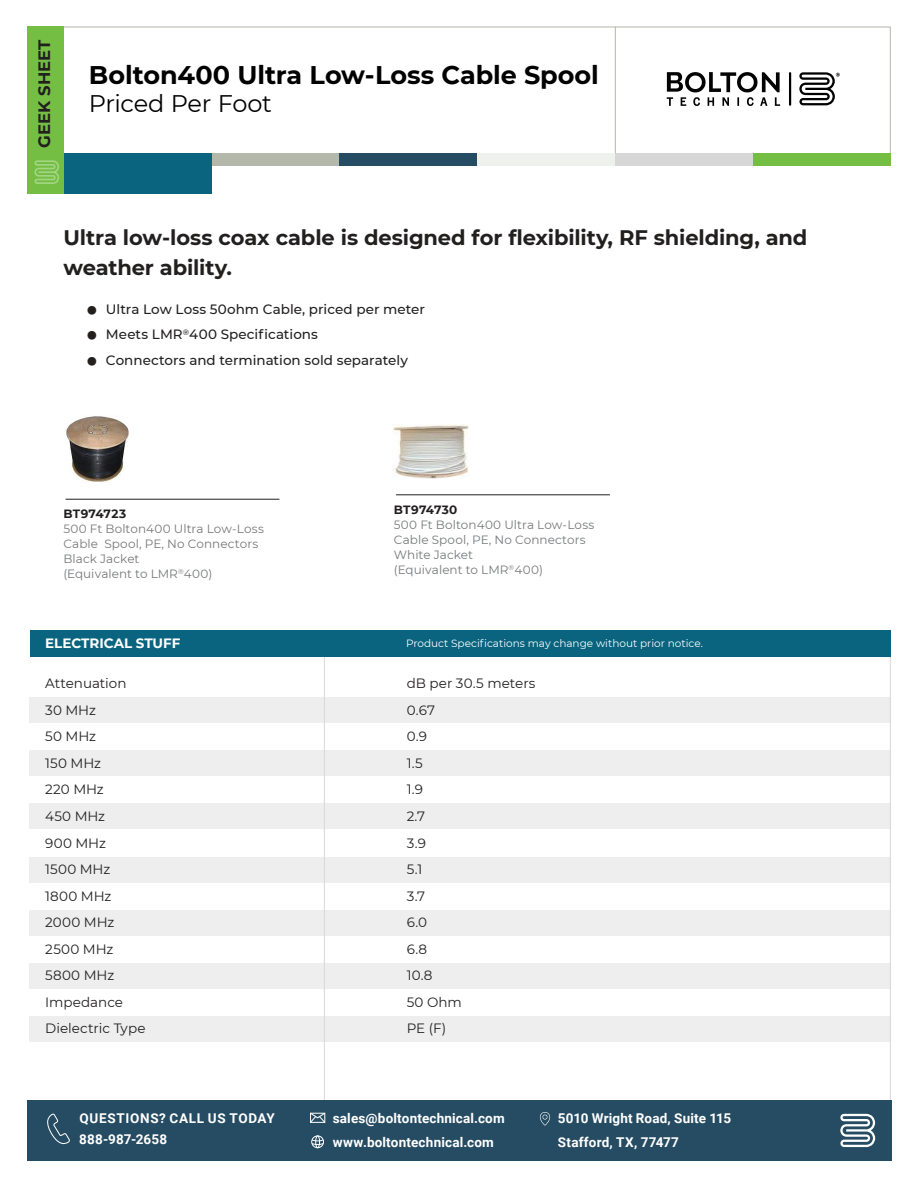
<style>
.page{position:relative;width:918px;height:1188px;background:#fff}
.page>*{position:absolute;margin:0;border:0;box-sizing:border-box;transform-origin:0 0}
.t1{font:700 34.5px "Montserrat";color:#221f1f}
.t2{font:700 25.5px "Montserrat";color:#010102}
.t3{font:24px "Montserrat";letter-spacing:-.015em;color:#010102}
.t4{font:700 21px/30px "Montserrat";letter-spacing:-.005em;color:#221f1f}
.t5{font:700 16.5px "Montserrat";letter-spacing:.005em;color:#221f1f}
.t6{font:13.5px "Montserrat";color:#221f1f}
.t7{font:500 13.5px "Montserrat";letter-spacing:.005em;color:#221f1f}
.t8{font:700 13.5px/24px "Roboto";letter-spacing:.015em;color:#fff}
.t9{font:700 13.5px/21px "Roboto";letter-spacing:.045em;color:#fff}
.t10{font:700 13.5px "Montserrat";color:#fff}
.t11{font:12px/15px "Montserrat";letter-spacing:.01em;color:#76787a}
.t12{font:700 12px "Montserrat";letter-spacing:.02em;color:#221f1f}
.t13{font:10.5px "Montserrat";color:#fff}
</style>
<div class="page">
<div style="left:30px;top:910px;width:861px;height:26px;background:#eee"></div>
<svg style="left:667px;top:72px;width:113px;height:34px"></svg>
<hr style="left:789px;top:72px;width:2px;height:34px;background:#010102">
<svg style="left:799px;top:72px;width:41px;height:33px"></svg>
<div style="left:201px;top:153px;width:138px;height:13px;background:#b3b8ab"></div>
<div style="left:63px;top:153px;width:149px;height:41px;background:#0a647f"></div>
<div style="left:339px;top:153px;width:138px;height:13px;background:#264c63"></div>
<div style="left:615px;top:153px;width:138px;height:13px;background:#d8d7d8"></div>
<div style="left:477px;top:153px;width:138px;height:13px;background:#eff2ec"></div>
<div style="left:753px;top:153px;width:138px;height:13px;background:#74bf43"></div>
<div style="left:27px;top:27px;width:36px;height:167px;background:#74bf43"></div>
<hr style="left:615px;top:27px;width:1px;height:126px;background:#b3b8ab">
<svg style="left:34px;top:160px;width:25px;height:24px"></svg>
<div style="left:30px;top:697px;width:861px;height:26px;background:#eee"></div>
<div style="left:30px;top:750px;width:861px;height:26px;background:#eee"></div>
<div style="left:30px;top:803px;width:861px;height:26px;background:#eee"></div>
<div style="left:30px;top:857px;width:861px;height:25px;background:#eee"></div>
<div style="left:30px;top:963px;width:861px;height:26px;background:#eee"></div>
<div style="left:30px;top:1016px;width:861px;height:26px;background:#eee"></div>
<hr style="left:890px;top:657px;width:1px;height:461px;background:#d8d8d8">
<hr style="left:324px;top:657px;width:1px;height:463px;background:#d8d8d8">
<div style="left:30px;top:630px;width:861px;height:27px;background:#0a647f"></div>
<hr style="left:66px;top:499px;width:213px;height:1px;background:#221f1f">
<hr style="left:396px;top:494px;width:214px;height:1px;background:#221f1f">
<img style="left:65px;top:416px;width:64px;height:67px">
<img style="left:392px;top:424px;width:78px;height:54px">
<div style="left:27px;top:1100px;width:864px;height:61px;background:#264c63"></div>
<svg style="left:840px;top:1114px;width:35px;height:33px"></svg>
<svg style="left:47px;top:1113px;width:23px;height:32px"></svg>
<svg style="left:310px;top:1113px;width:15px;height:10px"></svg>
<div style="left:311px;top:1136px;width:13px;height:12px;border:1px solid #fff;border-radius:50%"></div>
<svg style="left:312px;top:1140px;width:12px;height:5px"></svg>
<div style="left:315px;top:1136px;width:5px;height:12px;border:1px solid #fff;border-radius:50%"></div>
<svg style="left:540px;top:1112px;width:10px;height:14px"></svg>
<h3 class="t5" style="left:38px;top:148px;width:110px;rotate:-90deg">GEEK SHEET</h3>
<h2 class="t2" style="left:89px;top:65px;width:511px">Bolton400 Ultra Low-Loss Cable Spool</h2>
<h3 class="t3" style="left:89px;top:94px;width:184px">Priced Per Foot</h3>
<h3 class="t4" style="left:63px;top:221px;width:746px">Ultra low-loss coax cable is designed for 昀氀exibility, RF shielding, and weather ability.</h3>
<h1 class="t1" style="left:86px;top:294px;width:14px">•</h1>
<p class="t7" style="left:106px;top:304px;width:321px">Ultra Low Loss 50ohm Cable, priced per meter</p>
<h1 class="t1" style="left:86px;top:320px;width:14px">•</h1>
<p class="t7" style="left:106px;top:329px;width:214px">Meets LMR<sup>®</sup>400 Speci昀椀cations</p>
<h1 class="t1" style="left:86px;top:345px;width:14px">•</h1>
<p class="t7" style="left:106px;top:351px;width:304px">Connectors and termination sold separately</p>
<p class="t12" style="left:63px;top:509px;width:64px">BT974723</p>
<p class="t11" style="left:63px;top:522px;width:202px">500 Ft Bolton400 Ultra Low-Loss<br>Cable Spool, PE, No Connectors<br>Black Jacket<br>(Equivalent to LMR<sup>®</sup>400)</p>
<p class="t12" style="left:394px;top:505px;width:65px">BT974730</p>
<p class="t11" style="left:394px;top:518px;width:202px">500 Ft Bolton400 Ultra Low-Loss<br>Cable Spool, PE, No Connectors<br>White Jacket<br>(Equivalent to LMR<sup>®</sup>400)</p>
<p class="t10" style="left:45px;top:634px;width:137px">ELECTRICAL STUFF</p>
<p class="t13" style="left:406px;top:636px;width:298px">Product Speci昀椀cations may change without prior notice.</p>
<p class="t6" style="left:45px;top:678px;width:83px">Attenuation</p>
<p class="t6" style="left:407px;top:678px;width:130px">dB per 30.5 meters</p>
<p class="t6" style="left:45px;top:705px;width:52px">30 MHz</p>
<p class="t6" style="left:407px;top:705px;width:30px">0.67</p>
<p class="t6" style="left:45px;top:731px;width:52px">50 MHz</p>
<p class="t6" style="left:407px;top:731px;width:22px">0.9</p>
<p class="t6" style="left:45px;top:758px;width:57px">150 MHz</p>
<p class="t6" style="left:407px;top:758px;width:18px">1.5</p>
<p class="t6" style="left:45px;top:784px;width:60px">220 MHz</p>
<p class="t6" style="left:407px;top:784px;width:18px">1.9</p>
<p class="t6" style="left:45px;top:811px;width:61px">450 MHz</p>
<p class="t6" style="left:407px;top:811px;width:20px">2.7</p>
<p class="t6" style="left:45px;top:838px;width:62px">900 MHz</p>
<p class="t6" style="left:407px;top:838px;width:21px">3.9</p>
<p class="t6" style="left:45px;top:864px;width:67px">1500 MHz</p>
<p class="t6" style="left:407px;top:864px;width:17px">5.1</p>
<p class="t6" style="left:45px;top:891px;width:68px">1800 MHz</p>
<p class="t6" style="left:407px;top:891px;width:20px">3.7</p>
<p class="t6" style="left:45px;top:917px;width:71px">2000 MHz</p>
<p class="t6" style="left:407px;top:917px;width:22px">6.0</p>
<p class="t6" style="left:45px;top:944px;width:70px">2500 MHz</p>
<p class="t6" style="left:407px;top:944px;width:22px">6.8</p>
<p class="t6" style="left:45px;top:970px;width:71px">5800 MHz</p>
<p class="t6" style="left:407px;top:970px;width:27px">10.8</p>
<p class="t6" style="left:45px;top:997px;width:79px">Impedance</p>
<p class="t6" style="left:407px;top:997px;width:57px">50 Ohm</p>
<p class="t6" style="left:45px;top:1023px;width:102px">Dielectric Type</p>
<p class="t6" style="left:407px;top:1023px;width:41px">PE (F)</p>
<p class="t9" style="left:79px;top:1109px;width:197px">QUESTIONS? CALL US TODAY<br>888-987-2658</p>
<p class="t8" style="left:333px;top:1107px;width:174px">sales@boltontechnical.com www.boltontechnical.com</p>
<p class="t8" style="left:558px;top:1107px;width:175px">5010 Wright Road, Suite 115<br>Stafford, TX, 77477</p>
</div>
